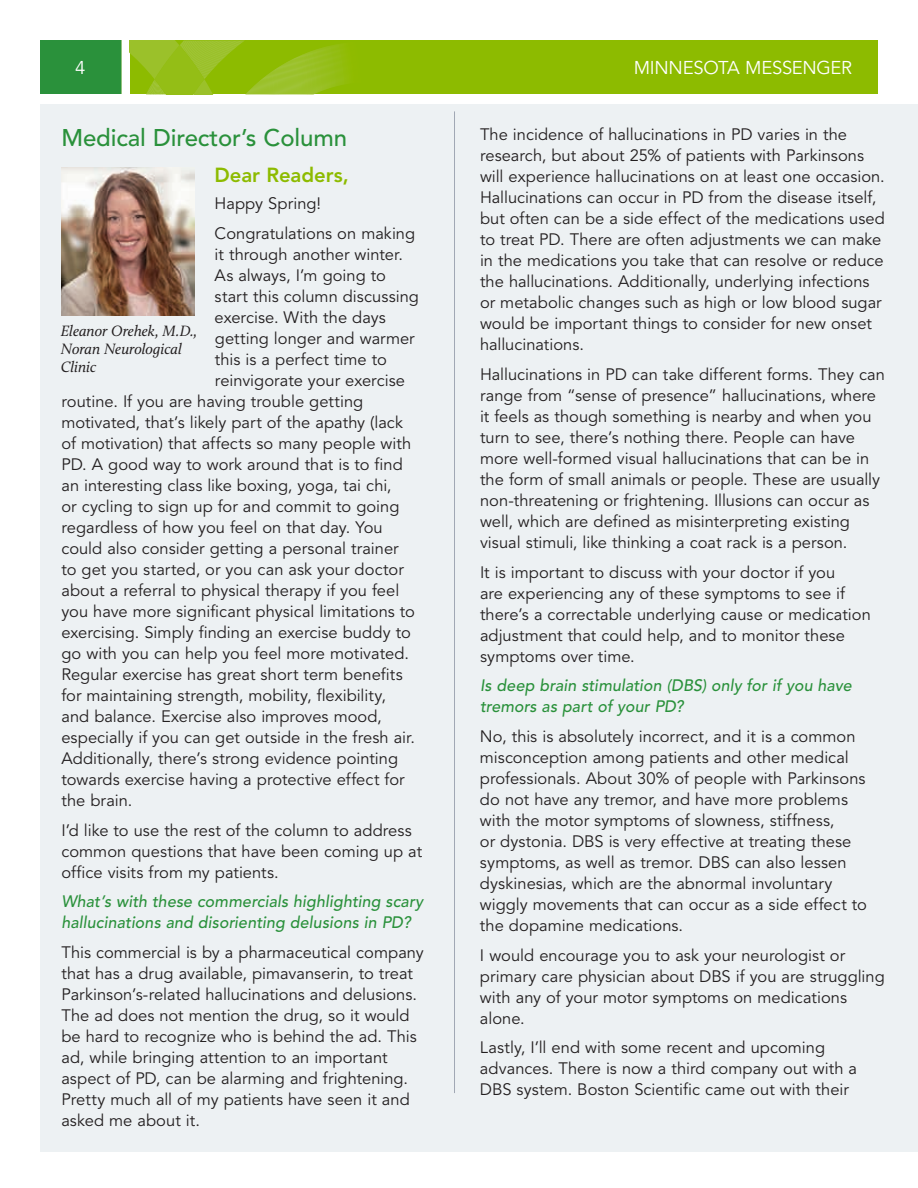
<style>
.page{position:relative;width:918px;height:1188px;background:#fff}
.page>*{position:absolute;margin:0;border:0;box-sizing:border-box;transform-origin:0 0}
.t1{font:500 24px "Avenir LT Std";letter-spacing:-.005em;color:#2a913b}
.t2{font:800 20.25px "Avenir LT Std";color:#8dbb00}
.t3{font:18.45px "Avenir LT Std";letter-spacing:-.015em;color:#fff}
.t4{font:16.5px/21px "Avenir LT Std";color:#231f20}
.t5{font:italic 500 16.5px/21px "Avenir LT Std";letter-spacing:.01em;color:#2a913b}
.t6{font:italic 15.45px/18px "Calluna";letter-spacing:-.005em;color:#231f20}
</style>
<div class="page">
<div style="left:130px;top:40px;width:748px;height:54px;background:#8dbb00"></div>
<svg style="left:130px;top:40px;width:217px;height:54px"></svg>
<div style="left:40px;top:40px;width:81px;height:54px;background:#2a913b"></div>
<div style="left:40px;top:104px;width:878px;height:1048px;background:#edf1f3"></div>
<img style="left:61px;top:167px;width:133px;height:148px">
<hr style="left:454px;top:111px;width:1px;height:982px;background:#a1a8b4">
<p class="t3" style="left:75px;top:58px;width:12px">4</p>
<p class="t3" style="left:634px;top:57px;width:220px">MINNESOTA MESSENGER</p>
<h1 class="t1" style="left:61px;top:124px;width:287px">Medical Director’s Column</h1>
<p class="t2" style="left:215px;top:163px;width:136px">Dear Readers,</p>
<p class="t4" style="left:215px;top:189px;width:202px;line-height:29.7px">Happy Spring!<br>Congratulations on making</p>
<p class="t4" style="left:215px;top:244px;width:190px">it through another winter.</p>
<p class="t4" style="left:215px;top:265px;width:173px">As always, I’m going to</p>
<p class="t4" style="left:215px;top:286px;width:206px">start this column discussing</p>
<p class="t4" style="left:215px;top:307px;width:173px">exercise. With the days</p>
<p class="t4" style="left:215px;top:328px;width:201px">getting longer and warmer</p>
<p class="t4" style="left:215px;top:349px;width:174px">this is a perfect time to</p>
<p class="t4" style="left:215px;top:370px;width:192px">reinvigorate your exercise</p>
<p class="t4" style="left:61px;top:391px;width:303px">routine. If you are having trouble getting</p>
<p class="t4" style="left:61px;top:412px;width:343px">motivated, that’s likely part of the apathy (lack</p>
<p class="t4" style="left:61px;top:433px;width:351px">of motivation) that affects so many people with</p>
<p class="t4" style="left:61px;top:454px;width:343px">PD. A good way to work around that is to find</p>
<p class="t4" style="left:61px;top:475px;width:332px">an interesting class like boxing, yoga, tai chi,</p>
<p class="t4" style="left:61px;top:496px;width:340px">or cycling to sign up for and commit to going</p>
<p class="t4" style="left:61px;top:517px;width:323px">regardless of how you feel on that day. You</p>
<p class="t4" style="left:61px;top:538px;width:339px">could also consider getting a personal trainer</p>
<p class="t4" style="left:61px;top:559px;width:344px">to get you started, or you can ask your doctor</p>
<p class="t4" style="left:61px;top:580px;width:339px">about a referral to physical therapy if you feel</p>
<p class="t4" style="left:61px;top:601px;width:355px">you have more significant physical limitations to</p>
<p class="t4" style="left:61px;top:622px;width:351px">exercising. Simply finding an exercise buddy to</p>
<p class="t4" style="left:61px;top:643px;width:349px">go with you can help you feel more motivated.</p>
<p class="t4" style="left:61px;top:664px;width:343px">Regular exercise has great short term benefits</p>
<p class="t4" style="left:61px;top:685px;width:326px">for maintaining strength, mobility, flexibility,</p>
<p class="t4" style="left:61px;top:706px;width:322px">and balance. Exercise also improves mood,</p>
<p class="t4" style="left:61px;top:727px;width:355px">especially if you can get outside in the fresh air.</p>
<p class="t4" style="left:61px;top:748px;width:338px">Additionally, there’s strong evidence pointing</p>
<p class="t4" style="left:61px;top:769px;width:345px">towards exercise having a protective effect for</p>
<p class="t4" style="left:61px;top:790px;width:72px">the brain.</p>
<p class="t4" style="left:61px;top:820px;width:362px">I’d like to use the rest of the column to address common questions that have been coming up at office visits from my patients.</p>
<p class="t5" style="left:61px;top:891px;width:363px">What’s with these commercials highlighting scary hallucinations and disorienting delusions in PD?</p>
<p class="t4" style="left:61px;top:942px;width:364px">This commercial is by a pharmaceutical company that has a drug available, pimavanserin, to treat Parkinson’s-related hallucinations and delusions.<br>The ad does not mention the drug, so it would be hard to recognize who is behind the ad. This ad, while bringing attention to an important aspect of PD, can be alarming and frightening.<br>Pretty much all of my patients have seen it and asked me about it.</p>
<p class="t6" style="left:61px;top:322px;width:138px">Eleanor Orehek, M.D.,<br>Noran Neurological<br>Clinic</p>
<p class="t4" style="left:480px;top:125px;width:407px">The incidence of hallucinations in PD varies in the research, but about 25% of patients with Parkinsons will experience hallucinations on at least one occasion.<br>Hallucinations can occur in PD from the disease itself, but often can be a side effect of the medications used to treat PD. There are often adjustments we can make in the medications you take that can resolve or reduce the hallucinations. Additionally, underlying infections or metabolic changes such as high or low blood sugar would be important things to consider for new onset hallucinations.</p>
<p class="t4" style="left:480px;top:364px;width:407px">Hallucinations in PD can take different forms. They can range from “sense of presence” hallucinations, where it feels as though something is nearby and when you turn to see, there’s nothing there. People can have more well-formed visual hallucinations that can be in the form of small animals or people. These are usually non-threatening or frightening. Illusions can occur as well, which are defined as misinterpreting existing visual stimuli, like thinking a coat rack is a person.</p>
<p class="t4" style="left:480px;top:562px;width:392px">It is important to discuss with your doctor if you<br>are experiencing any of these symptoms to see if there’s a correctable underlying cause or medication adjustment that could help, and to monitor these symptoms over time.</p>
<p class="t5" style="left:480px;top:676px;width:373px">Is deep brain stimulation (DBS) only for if you have tremors as part of your PD?</p>
<p class="t4" style="left:480px;top:726px;width:389px">No, this is absolutely incorrect, and it is a common misconception among patients and other medical professionals. About 30% of people with Parkinsons do not have any tremor, and have more problems with the motor symptoms of slowness, stiffness,<br>or dystonia. DBS is very effective at treating these symptoms, as well as tremor. DBS can also lessen dyskinesias, which are the abnormal involuntary wiggly movements that can occur as a side effect to the dopamine medications.</p>
<p class="t4" style="left:480px;top:945px;width:406px">I would encourage you to ask your neurologist or primary care physician about DBS if you are struggling with any of your motor symptoms on medications alone.</p>
<p class="t4" style="left:480px;top:1038px;width:379px">Lastly, I’ll end with some recent and upcoming advances. There is now a third company out with a<br>DBS system. Boston Scientific came out with their</p>
</div>
